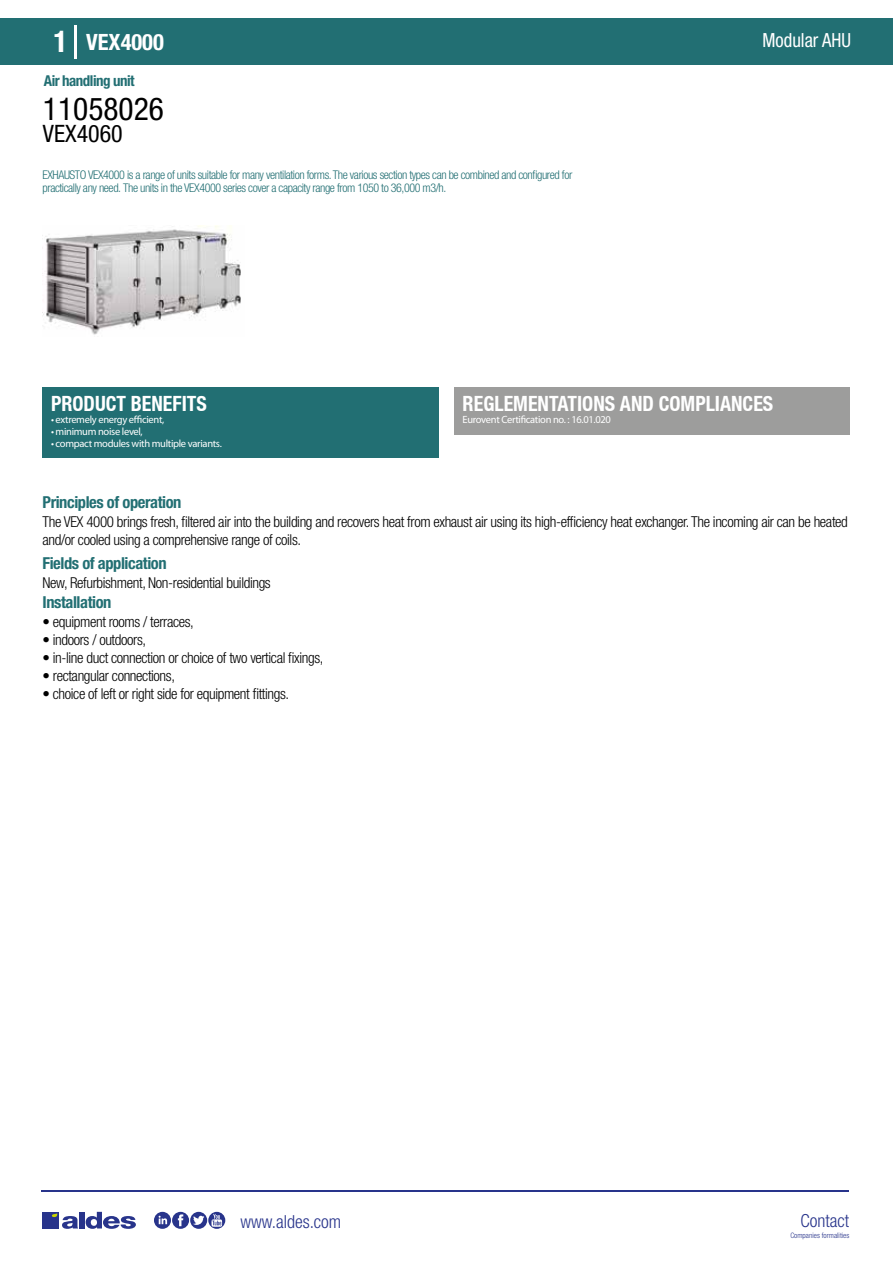
<style>
.page{position:relative;width:893px;height:1263px;background:#fff}
.page>*{position:absolute;margin:0;border:0;box-sizing:border-box;transform-origin:0 0}
.t1{font:condensed 31.5px "Helvetica Neue LT Std";color:#000}
.t2{font:condensed 24px "Helvetica Neue LT Std";color:#000}
.t3{font:700 condensed 22.5px "Helvetica Neue LT Std";color:#fff}
.t4{font:700 condensed 21px "Helvetica Neue";color:#fff;scale:.95 1}
.t5{font:condensed 19.5px "Helvetica Neue LT Std";color:#fff;scale:.95 1}
.t6{font:300 condensed 18px "Helvetica Neue";color:#28348b}
.t7{font:700 condensed 16.5px "Helvetica Neue LT Std";letter-spacing:-.025em;color:#226f73}
.t8{font:300 condensed 15px/18px "Helvetica Neue LT Std";letter-spacing:-.025em;color:#000}
.t9{font:700 condensed 15px "Helvetica Neue LT Std";letter-spacing:-.035em;color:#226f73}
.t10{font:300 condensed 12px/13.5px "Helvetica Neue LT Std";letter-spacing:-.035em;color:#226f73}
.t11{font:10.5px "Myriad Pro";letter-spacing:-.03em;color:#fff}
.t12{font:300 condensed 7.5px "Helvetica Neue";color:#28348b}
.s1{font-size:30px}
</style>
<div class="page">
<div style="left:0;top:18px;width:893px;height:46px;background:#226f73"></div>
<div style="left:454px;top:387px;width:396px;height:48px;background:#9d9d9c"></div>
<div style="left:43px;top:387px;width:396px;height:70px;background:#226f73"></div>
<hr style="left:74px;top:25px;width:2px;height:33px;background:#fff">
<svg style="left:43px;top:225px;width:198px;height:110px"></svg>
<hr style="left:41px;top:1190px;width:808px;height:1px;background:#28348b">
<svg style="left:154px;top:1212px;width:71px;height:17px"></svg>
<div style="left:42px;top:1212px;width:17px;height:16px;background:#28348b"></div>
<div style="left:79px;top:1212px;width:5px;height:16px;background:#28348b"></div>
<svg style="left:86px;top:1212px;width:50px;height:17px"></svg>
<svg style="left:52px;top:1213px;width:26px;height:16px"></svg>
<h3 class="t3" style="left:54px;top:28px;width:112px"><span class="s1">1</span> VEX4000</h3>
<h3 class="t5" style="left:762px;top:29px;width:95px">Modular AHU</h3>
<p class="t9" style="left:44px;top:71px;width:92px">Air handling unit</p>
<h1 class="t1" style="left:43px;top:91px;width:122px">11058026</h1>
<h2 class="t2" style="left:43px;top:120px;width:81px">VEX4060</h2>
<p class="t10" style="left:43px;top:167px;width:531px">EXHAUSTO VEX4000 is a range of units suitable for many ventilation forms. The various section types can be combined and configured for practically any need. The units in the VEX4000 series cover a capacity range from 1050 to 36,000 m3/h.</p>
<h3 class="t4" style="left:51px;top:391px;width:166px">PRODUCT BENEFITS</h3>
<p class="t11" style="left:51px;top:413px;width:115px">• extremely energy efficient,</p>
<p class="t11" style="left:51px;top:425px;width:93px">• minimum noise level,</p>
<p class="t11" style="left:51px;top:437px;width:172px">• compact modules with multiple variants.</p>
<p class="t7" style="left:43px;top:492px;width:140px">Principles of operation</p>
<h3 class="t4" style="left:463px;top:391px;width:328px">REGLEMENTATIONS AND COMPLIANCES</h3>
<p class="t11" style="left:463px;top:413px;width:150px">Eurovent Certification no. : 16.01.020</p>
<p class="t8" style="left:43px;top:513px;width:807px">The VEX 4000 brings fresh, filtered air into the building and recovers heat from exhaust air using its high-efficiency heat exchanger. The incoming air can be heated and/or cooled using a comprehensive range of coils.</p>
<p class="t8" style="left:43px;top:573px;width:230px">New, Refurbishment, Non-residential buildings</p>
<p class="t8" style="left:43px;top:613px;width:153px">• equipment rooms / terraces,</p>
<p class="t8" style="left:43px;top:631px;width:105px">• indoors / outdoors,</p>
<p class="t8" style="left:43px;top:649px;width:282px">• in-line duct connection or choice of two vertical fixings,</p>
<p class="t8" style="left:43px;top:667px;width:134px">• rectangular connections,</p>
<p class="t8" style="left:43px;top:685px;width:248px">• choice of left or right side for equipment fittings.</p>
<p class="t7" style="left:43px;top:553px;width:126px">Fields of application</p>
<p class="t7" style="left:43px;top:592px;width:70px">Installation</p>
<p class="t6" style="left:240px;top:1211px;width:102px">www.aldes.com</p>
<p class="t6" style="left:800px;top:1211px;width:50px">Contact</p>
<p class="t12" style="left:790px;top:1230px;width:60px">Companies formalities</p>
</div>
